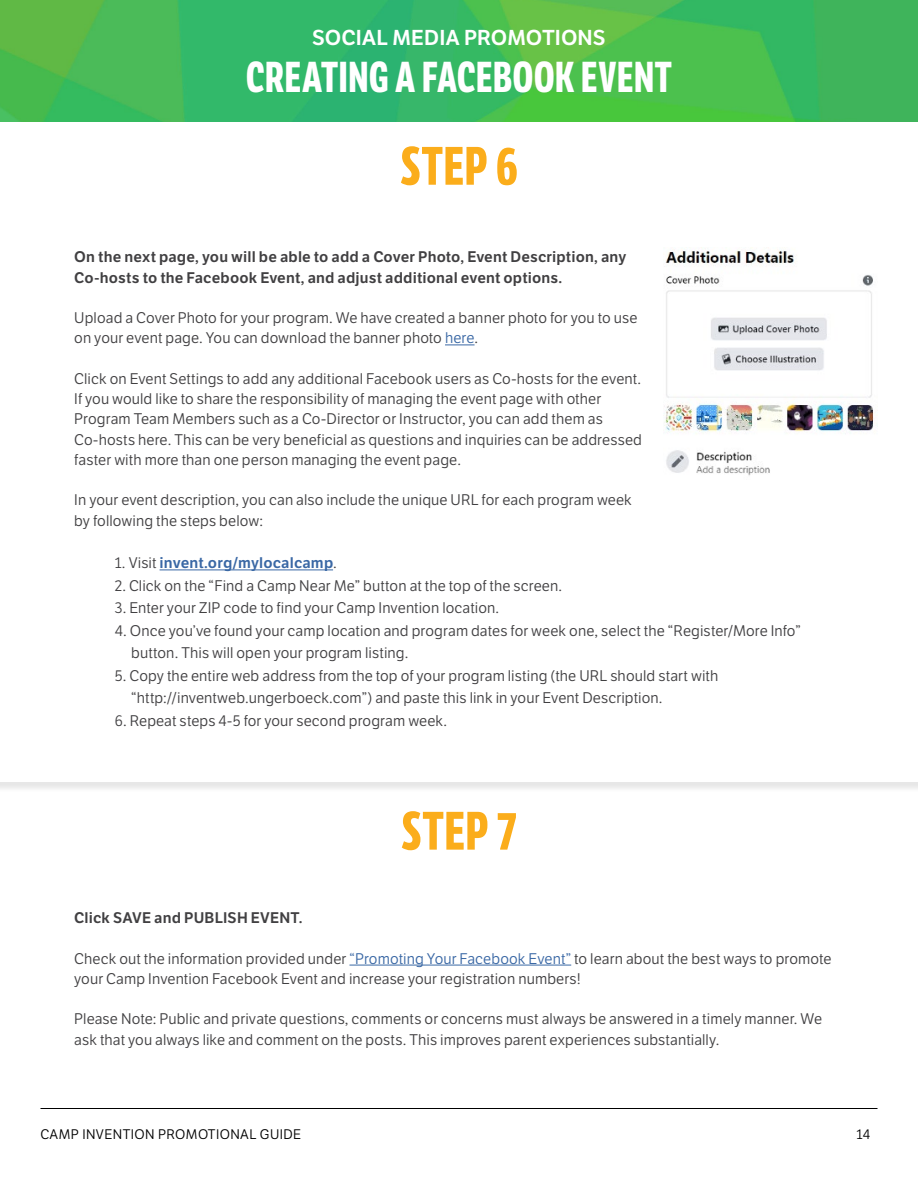
<style>
.page{position:relative;width:918px;height:1188px;background:#fff}
.page>*{position:absolute;margin:0;border:0;box-sizing:border-box;transform-origin:0 0}
.t1{font:700 52.5px "LFT Etica Compressed";letter-spacing:.015em;color:#fbad1b}
.t2{font:700 42px "LFT Etica Compressed";letter-spacing:.015em;color:#fff}
.t3{font:21px "LFT Etica SB";color:#fff}
.t4{font:15px/20.2px "LFT Etica";letter-spacing:.01em;color:#414042}
.t5{font:15px/20.2px "LFT Etica SB";letter-spacing:.01em;color:#414042}
.t6{font:15px "LFT Etica SB";letter-spacing:.01em;color:#3a68a5}
.t7{font:13.5px "LFT Etica";letter-spacing:.03em;color:#000}
.s1{color:#3a68a5}
.s2{font-family:"LFT Etica";color:#414042}
</style>
<div class="page">
<hr style="left:40px;top:1108px;width:838px;height:1px;background:#000">
<img style="left:0;top:0;width:918px;height:122px">
<hr style="left:445px;top:345px;width:30px;height:1px;background:#3a68a5">
<hr style="left:160px;top:570px;width:173px;height:1px;background:#3a68a5">
<hr style="left:349px;top:965px;width:222px;height:1px;background:#3a68a5">
<img style="left:664px;top:247px;width:214px;height:229px">
<h3 class="t3" style="left:312px;top:25px;width:295px">SOCIAL MEDIA PROMOTIONS</h3>
<h2 class="t2" style="left:246px;top:52px;width:427px">CREATING A FACEBOOK EVENT</h2>
<h1 class="t1" style="left:400px;top:135px;width:119px">STEP 6</h1>
<p class="t5" style="left:74px;top:247px;width:554px">On the next page, you will be able to add a Cover Photo, Event Description, any<br>Co-hosts to the Facebook Event, and adjust additional event options.</p>
<p class="t4" style="left:74px;top:308px;width:565px">Upload a Cover Photo for your program. We have created a banner photo for you to use on your event page. You can download the banner photo <span class="s1">here</span>.</p>
<p class="t4" style="left:74px;top:369px;width:569px">Click on Event Settings to add any additional Facebook users as Co-hosts for the event.<br>If you would like to share the responsibility of managing the event page with other Program Team Members such as a Co-Director or Instructor, you can add them as Co-hosts here. This can be very beneficial as questions and inquiries can be addressed faster with more than one person managing the event page.</p>
<p class="t4" style="left:74px;top:490px;width:559px">In your event description, you can also include the unique URL for each program week by following the steps below:</p>
<p class="t6" style="left:115px;top:554px;width:223px"><span class="s2">1. Visit</span> invent.org/mylocalcamp<span class="s2">.</span></p>
<p class="t4" style="left:115px;top:576px;width:449px">2. Click on the “Find a Camp Near Me” button at the top of the screen.</p>
<p class="t4" style="left:115px;top:598px;width:386px">3. Enter your ZIP code to find your Camp Invention location.</p>
<p class="t4" style="left:131px;top:620px;width:671px;line-height:22.5px;text-indent:-16px">4. Once you’ve found your camp location and program dates for week one, select the “Register/More Info” button. This will open your program listing.</p>
<p class="t4" style="left:131px;top:665px;width:589px;line-height:22.5px;text-indent:-16px">5. Copy the entire web address from the top of your program listing (the URL should start with “http://inventweb.ungerboeck.com”) and paste this link in your Event Description.</p>
<p class="t4" style="left:115px;top:711px;width:334px">6. Repeat steps 4-5 for your second program week.</p>
<h1 class="t1" style="left:401px;top:800px;width:117px">STEP 7</h1>
<p class="t5" style="left:74px;top:908px;width:230px">Click SAVE and PUBLISH EVENT.</p>
<p class="t4" style="left:74px;top:949px;width:759px">Check out the information provided under <span class="s1">“Promoting Your Facebook Event”</span> to learn about the best ways to promote your Camp Invention Facebook Event and increase your registration numbers!</p>
<p class="t4" style="left:74px;top:1009px;width:749px">Please Note: Public and private questions, comments or concerns must always be answered in a timely manner. We ask that you always like and comment on the posts. This improves parent experiences substantially.</p>
<p class="t7" style="left:40px;top:1126px;width:262px">CAMP INVENTION PROMOTIONAL GUIDE</p>
<p class="t7" style="left:857px;top:1126px;width:15px">14</p>
</div>
